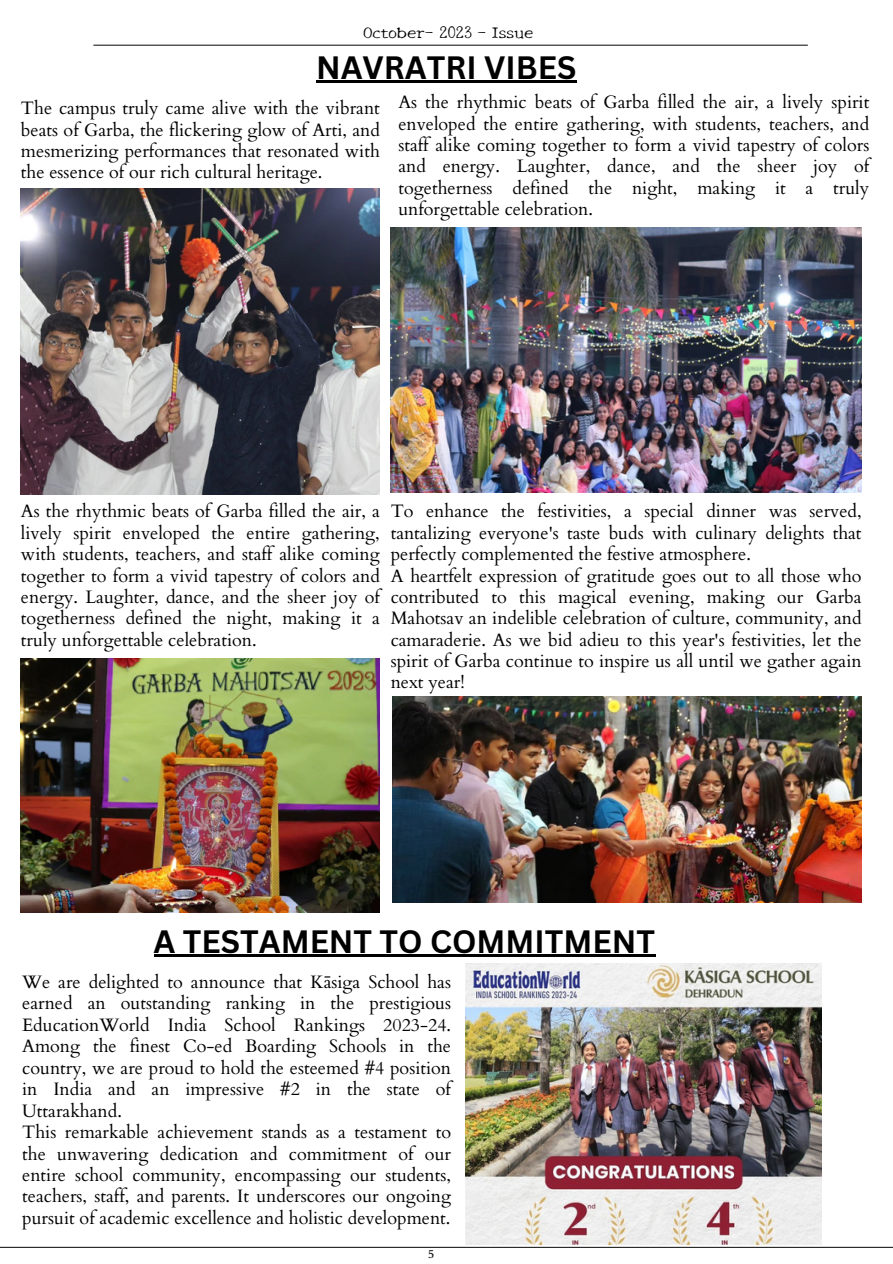
<style>
.page{position:relative;width:893px;height:1264px;background:#fff}
.page>*{position:absolute;margin:0;border:0;box-sizing:border-box;transform-origin:0 0}
.t1{font:700 31.5px "Canva Sans";color:#000}
.t2{font:18px/21.3px "Cardo";color:#000;text-align:justify}
.t3{font:16.5px "New Tegomin";color:#000}
.t4{font:700 12px "Cardo";color:#202020}
</style>
<div class="page">
<hr style="left:93px;top:45px;width:714px;height:1px;background:#202020">
<hr style="left:0;top:1246px;width:892px;height:1px;background:#202020">
<img style="left:390px;top:227px;width:471px;height:265px">
<img style="left:21px;top:189px;width:359px;height:305px">
<img style="left:21px;top:658px;width:359px;height:254px">
<img style="left:392px;top:696px;width:469px;height:206px">
<img style="left:465px;top:963px;width:356px;height:281px">
<hr style="left:316px;top:81px;width:260px;height:2px;background:#000">
<hr style="left:154px;top:954px;width:501px;height:3px;background:#000">
<p class="t3" style="left:363px;top:19px;width:172px">October- 2023 - Issue</p>
<p class="t1" style="left:316px;top:45px;width:262px">NAVRATRI VIBES</p>
<p class="t2" style="left:21px;top:98px;width:360px">The campus truly came alive with the vibrant beats of Garba, the flickering glow of Arti, and mesmerizing performances that resonated with the essence of our rich cultural heritage.</p>
<p class="t2" style="left:398px;top:92px;width:472px">As the rhythmic beats of Garba filled the air, a lively spirit enveloped the entire gathering, with students, teachers, and staff alike coming together to form a vivid tapestry of colors and energy. Laughter, dance, and the sheer joy of togetherness defined the night, making it a truly unforgettable celebration.</p>
<p class="t2" style="left:21px;top:501px;width:360px">As the rhythmic beats of Garba filled the air, a lively spirit enveloped the entire gathering, with students, teachers, and staff alike coming together to form a vivid tapestry of colors and energy. Laughter, dance, and the sheer joy of togetherness defined the night, making it a truly unforgettable celebration.</p>
<p class="t2" style="left:390px;top:501px;width:472px">To enhance the festivities, a special dinner was served, tantalizing everyone's taste buds with culinary delights that perfectly complemented the festive atmosphere.</p>
<p class="t2" style="left:390px;top:565px;width:472px">A heartfelt expression of gratitude goes out to all those who contributed to this magical evening, making our Garba Mahotsav an indelible celebration of culture, community, and camaraderie. As we bid adieu to this year's festivities, let the spirit of Garba continue to inspire us all until we gather again next year!</p>
<p class="t1" style="left:154px;top:918px;width:503px">A TESTAMENT TO COMMITMENT</p>
<p class="t2" style="left:22px;top:971px;width:430px">We are delighted to announce that Kāsiga School has earned an outstanding ranking in the prestigious EducationWorld India School Rankings 2023-24.<br>Among the finest Co-ed Boarding Schools in the country, we are proud to hold the esteemed #4 position in India and an impressive #2 in the state of Uttarakhand.</p>
<p class="t2" style="left:22px;top:1121px;width:430px">This remarkable achievement stands as a testament to the unwavering dedication and commitment of our entire school community, encompassing our students, teachers, staff, and parents. It underscores our ongoing pursuit of academic excellence and holistic development.</p>
<p class="t4" style="left:428px;top:1245px;width:8px">5</p>
</div>
